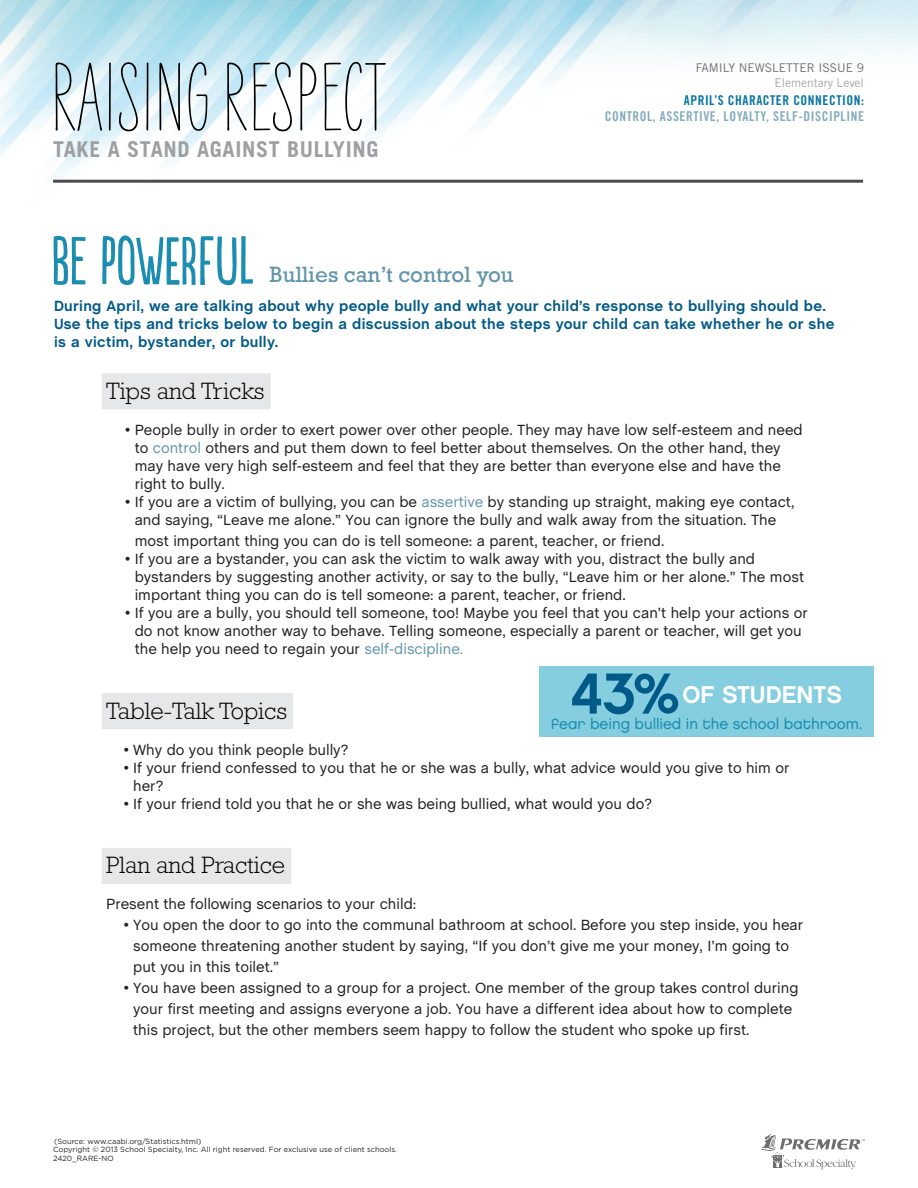
<style>
.page{position:relative;width:918px;height:1188px;background:#fff}
.page>*{position:absolute;margin:0;border:0;box-sizing:border-box;transform-origin:0 0}
.t1{font:99.3px "Liebe Erika";color:#000}
.Subject_Header{font:63.75px "Populaire";color:#1b8db0}
.Quote__Number{font:57.75px "Chalet Tokyo";color:#005a88}
.Quote__First_line{font:24.15px "Chalet New York Nineteen Eighty";color:#fff}
.Paragraph_Header{font:300 24px "Rockwell Std";color:#000}
.Small_Subject_Header{font:22.5px "Rockwell Std";color:#6295ac}
.t2{font:700 21.75px "Trade Gothic";letter-spacing:.03em;color:#9d9fa2}
.Quote__Second_Line{font:15.15px "Chalet London Nineteen Eighty";color:#1b8db0}
.t3{font:15px/18px "Chalet";color:#231f20}
.Opening_Paragraph{font:700 15px/18px "Chalet";letter-spacing:.02em;color:#005a88}
.Character_Connection{font:13.5px "Trade Gothic Bold Cond Twenty";letter-spacing:.04em;color:#84acbf}
.Character_Connection-2{font:13.5px "Trade Gothic Bold Cond Twenty";letter-spacing:.04em;color:#0b76a1}
.Family_Newsletter{font:12px/15px "Trade Gothic";color:#6c6d70;text-align:right}
.t4{font:7.5px/9px "Gotham";color:#231f20}
.s1{color:#a8a9ad}
.s2{font-family:"Gotham"}
.s3{color:#6295ac}
</style>
<div class="page">
<img style="left:0;top:0;width:918px;height:183px">
<hr style="left:53px;top:180px;width:810px;height:3px;background:#231f20">
<svg style="left:761px;top:1134px;width:104px;height:35px"></svg>
<div style="left:102px;top:373px;width:169px;height:36px;background:#e6e7e9"></div>
<div style="left:102px;top:693px;width:191px;height:36px;background:#e6e7e9"></div>
<div style="left:102px;top:848px;width:189px;height:36px;background:#e6e7e9"></div>
<div style="left:539px;top:666px;width:335px;height:70px;background:#85cee0"></div>
<h1 class="t1" style="left:50px;top:41px;width:338px">RAISING RESPECT</h1>
<h3 class="t2" style="left:53px;top:136px;width:327px">TAKE A STAND AGAINST BULLYING</h3>
<p class="Subject_Header" style="left:51px;top:226px;width:205px">BE POWERFUL</p>
<p class="Small_Subject_Header" style="left:270px;top:262px;width:245px">Bullies can’t control you</p>
<p class="Family_Newsletter" style="left:696px;top:60px;width:170px">FAMILY NEWSLETTER ISSUE 9<br><span class="s1">Elementary Level</span></p>
<p class="Character_Connection-2" style="left:684px;top:92px;width:182px">APRIL’S CHARACTER CONNECTION:</p>
<p class="Character_Connection" style="left:605px;top:108px;width:261px">CONTROL, ASSERTIVE, LOYALTY, SELF-DISCIPLINE</p>
<p class="Opening_Paragraph" style="left:54px;top:298px;width:782px">During April, we are talking about why people bully and what your child’s response to bullying should be.<br>Use the tips and tricks below to begin a discussion about the steps your child can take whether he or she is a victim, bystander, or bully.</p>
<p class="Paragraph_Header" style="left:106px;top:377px;width:160px">Tips and Tricks</p>
<p class="t3" style="left:135px;top:421px;width:670px;text-indent:-10px"><span class="s2">•</span> People bully in order to exert power over other people. They may have low self-esteem and need to <span class="s3">control</span> others and put them down to feel better about themselves. On the other hand, they may have very high self-esteem and feel that they are better than everyone else and have the right to bully.</p>
<p class="t3" style="left:124px;top:493px;width:672px;text-align:center"><span class="s2">•</span> If you are a victim of bullying, you can be <span class="s3">assertive</span> by standing up straight, making eye contact, and saying, “Leave me alone.” You can ignore the bully and walk away from the situation. The</p>
<p class="t3" style="left:135px;top:532px;width:531px">most important thing you can do is tell someone: a parent, teacher, or friend.</p>
<p class="t3" style="left:135px;top:550px;width:671px;text-indent:-10px"><span class="s2">•</span> If you are a bystander, you can ask the victim to walk away with you, distract the bully and bystanders by suggesting another activity, or say to the bully, “Leave him or her alone.” The most important thing you can do is tell someone: a parent, teacher, or friend.</p>
<p class="t3" style="left:135px;top:604px;width:675px;text-indent:-10px"><span class="s2">•</span> If you are a bully, you should tell someone, too! Maybe you feel that you can’t help your actions or do not know another way to behave. Telling someone, especially a parent or teacher, will get you the help you need to regain your <span class="s3">self-discipline.</span></p>
<p class="Quote__Number" style="left:571px;top:658px;width:110px">43%</p>
<p class="Quote__First_line" style="left:682px;top:680px;width:161px">OF STUDENTS</p>
<p class="Paragraph_Header" style="left:106px;top:697px;width:183px">Table-Talk Topics</p>
<p class="t3" style="left:123px;top:740px;width:227px"><span class="s2">•</span> Why do you think people bully?</p>
<p class="t3" style="left:133px;top:758px;width:658px;text-indent:-10px"><span class="s2">•</span> If your friend confessed to you that he or she was a bully, what advice would you give to him or her?</p>
<p class="t3" style="left:123px;top:794px;width:531px"><span class="s2">•</span> If your friend told you that he or she was being bullied, what would you do?</p>
<p class="Quote__Second_Line" style="left:551px;top:715px;width:313px">fear being bullied in the school bathroom.</p>
<p class="Paragraph_Header" style="left:106px;top:852px;width:180px">Plan and Practice</p>
<p class="t3" style="left:106px;top:895px;width:312px">Present the following scenarios to your child:</p>
<p class="t3" style="left:133px;top:915px;width:672px;line-height:21px;text-indent:-10px"><span class="s2">•</span> You open the door to go into the communal bathroom at school. Before you step inside, you hear someone threatening another student by saying, “If you don’t give me your money, I’m going to put you in this toilet.”</p>
<p class="t3" style="left:133px;top:978px;width:667px;line-height:21px;text-indent:-10px"><span class="s2">•</span> You have been assigned to a group for a project. One member of the group takes control during your first meeting and assigns everyone a job. You have a different idea about how to complete this project, but the other members seem happy to follow the student who spoke up first.</p>
<p class="t4" style="left:54px;top:1137px;width:149px">(Source: www.caabi.org/Statistics.html)</p>
<p class="t4" style="left:53px;top:1145px;width:345px">Copyright © 2013 School Specialty, Inc. All right reserved. For exclusive use of client schools.<br>2420_RARE-NO</p>
</div>
